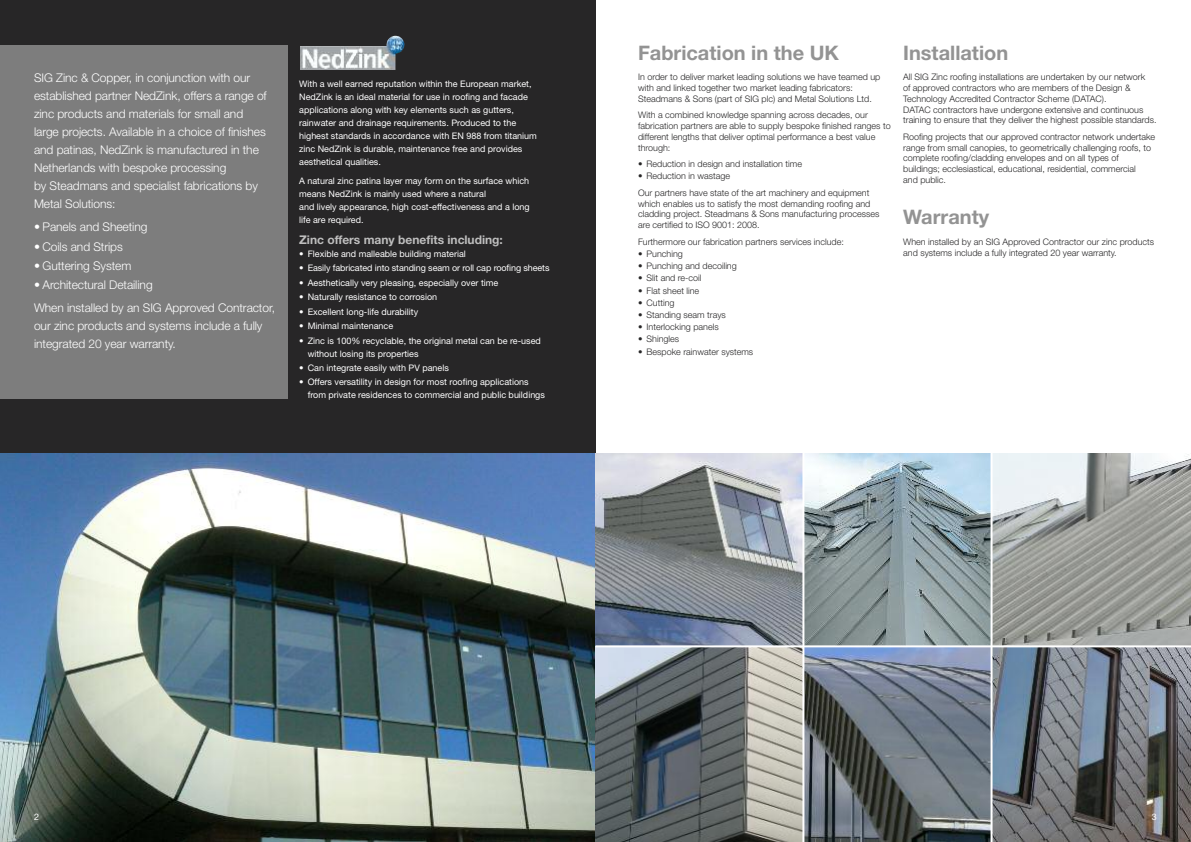
<style>
.page{position:relative;width:1191px;height:842px;background:#fff}
.page>*{position:absolute;margin:0;border:0;box-sizing:border-box;transform-origin:0 0}
.t1{font:700 20px "Helvetica Neue";color:#939393}
.t2{font:300 12px/18px "Helvetica Neue";letter-spacing:-.005em;color:#fff}
.t3{font:700 12px "Helvetica Neue";color:#bebebe}
.t4{font:300 9px/10.8px "Helvetica Neue";color:#272627}
.t5{font:9px/13px "Helvetica Neue";color:#fff}
</style>
<div class="page">
<div style="left:0;top:0;width:595px;height:842px;background:#272627"></div>
<div style="left:0;top:45px;width:288px;height:354px;background:#7d7d7d"></div>
<img style="left:0;top:454px;width:1191px;height:388px">
<hr style="left:595px;top:645px;width:596px;height:2px;background:#fff">
<hr style="left:802px;top:439px;width:2px;height:403px;background:#fff">
<hr style="left:990px;top:442px;width:2px;height:400px;background:#fff">
<img style="left:300px;top:36px;width:104px;height:34px">
<p class="t2" style="left:34px;top:70px;width:234px">SIG Zinc &amp; Copper, in conjunction with our established partner NedZink, offers a range of zinc products and materials for small and large projects. Available in a choice of finishes and patinas, NedZink is manufactured in the Netherlands with bespoke processing<br>by Steadmans and specialist fabrications by Metal Solutions:</p>
<h2 class="t2" style="left:34px;top:219px;width:115px">• Panels and Sheeting</h2>
<h2 class="t2" style="left:34px;top:238px;width:90px">• Coils and Strips</h2>
<h2 class="t2" style="left:34px;top:258px;width:99px">• Guttering System</h2>
<h2 class="t2" style="left:34px;top:275px;width:242px;line-height:22.8px">• Architectural Detailing<br>When installed by an SIG Approved Contractor,</h2>
<h2 class="t2" style="left:34px;top:318px;width:230px">our zinc products and systems include a fully integrated 20 year warranty.</h2>
<p class="t5" style="left:299px;top:78px;width:239px">With a well earned reputation within the European market, NedZink is an ideal material for use in roofing and facade applications along with key elements such as gutters, rainwater and drainage requirements. Produced to the highest standards in accordance with EN 988 from titanium zinc NedZink is durable, maintenance free and provides aesthetical qualities.</p>
<p class="t5" style="left:299px;top:175px;width:232px">A natural zinc patina layer may form on the surface which means NedZink is mainly used where a natural<br>and lively appearance, high cost-effectiveness and a long life are required.</p>
<h2 class="t3" style="left:299px;top:235px;width:205px">Zinc offers many benefits including:</h2>
<p class="t5" style="left:299px;top:248px;width:168px">• Flexible and malleable building material</p>
<p class="t5" style="left:299px;top:263px;width:252px">• Easily fabricated into standing seam or roll cap roofing sheets</p>
<p class="t5" style="left:299px;top:277px;width:201px">• Aesthetically very pleasing, especially over time</p>
<p class="t5" style="left:299px;top:291px;width:140px">• Naturally resistance to corrosion</p>
<p class="t5" style="left:299px;top:306px;width:121px">• Excellent long-life durability</p>
<p class="t5" style="left:299px;top:320px;width:95px">• Minimal maintenance</p>
<p class="t5" style="left:308px;top:335px;width:235px;text-indent:-9px">• Zinc is 100% recyclable, the original metal can be re-used without losing its properties</p>
<p class="t5" style="left:299px;top:362px;width:151px">• Can integrate easily with PV panels</p>
<p class="t5" style="left:308px;top:377px;width:239px;text-indent:-9px">• Offers versatility in design for most roofing applications from private residences to commercial and public buildings</p>
<h1 class="t1" style="left:638px;top:45px;width:202px">Fabrication in the UK</h1>
<p class="t4" style="left:638px;top:72px;width:244px">In order to deliver market leading solutions we have teamed up with and linked together two market leading fabricators:<br>Steadmans &amp; Sons (part of SIG plc) and Metal Solutions Ltd.</p>
<p class="t4" style="left:638px;top:110px;width:254px">With a combined knowledge spanning across decades, our fabrication partners are able to supply bespoke finished ranges to different lengths that deliver optimal performance a best value through:</p>
<p class="t4" style="left:638px;top:159px;width:165px">• Reduction in design and installation time</p>
<p class="t4" style="left:638px;top:169px;width:233px;line-height:16.5px">• Reduction in wastage<br>Our partners have state of the art machinery and equipment</p>
<p class="t4" style="left:638px;top:199px;width:243px">which enables us to satisfy the most demanding roofing and cladding project. Steadmans &amp; Sons manufacturing processes are certified to ISO 9001: 2008.</p>
<p class="t4" style="left:638px;top:237px;width:207px">Furthermore our fabrication partners services include:</p>
<p class="t4" style="left:638px;top:249px;width:46px">• Punching</p>
<p class="t4" style="left:638px;top:261px;width:100px">• Punching and decoiling</p>
<p class="t4" style="left:638px;top:274px;width:65px">• Slit and re-coil</p>
<p class="t4" style="left:638px;top:286px;width:63px">• Flat sheet line</p>
<p class="t4" style="left:638px;top:298px;width:38px">• Cutting</p>
<p class="t4" style="left:638px;top:310px;width:89px">• Standing seam trays</p>
<p class="t4" style="left:638px;top:322px;width:82px">• Interlocking panels</p>
<p class="t4" style="left:638px;top:335px;width:43px">• Shingles</p>
<p class="t4" style="left:638px;top:347px;width:117px">• Bespoke rainwater systems</p>
<h1 class="t1" style="left:903px;top:45px;width:107px">Installation</h1>
<p class="t4" style="left:903px;top:72px;width:255px">All SIG Zinc roofing installations are undertaken by our network<br>of approved contractors who are members of the Design &amp; Technology Accredited Contractor Scheme (DATAC).<br>DATAC contractors have undergone extensive and continuous training to ensure that they deliver the highest possible standards.</p>
<p class="t4" style="left:903px;top:132px;width:253px">Roofing projects that our approved contractor network undertake range from small canopies, to geometrically challenging roofs, to complete roofing/cladding envelopes and on all types of buildings; ecclesiastical, educational, residential, commercial<br>and public.</p>
<h1 class="t1" style="left:903px;top:210px;width:87px">Warranty</h1>
<p class="t4" style="left:903px;top:237px;width:252px">When installed by an SIG Approved Contractor our zinc products and systems include a fully integrated 20 year warranty.</p>
<p class="t5" style="left:34px;top:811px;width:7px">2</p>
<p class="t5" style="left:1152px;top:811px;width:7px">3</p>
</div>
